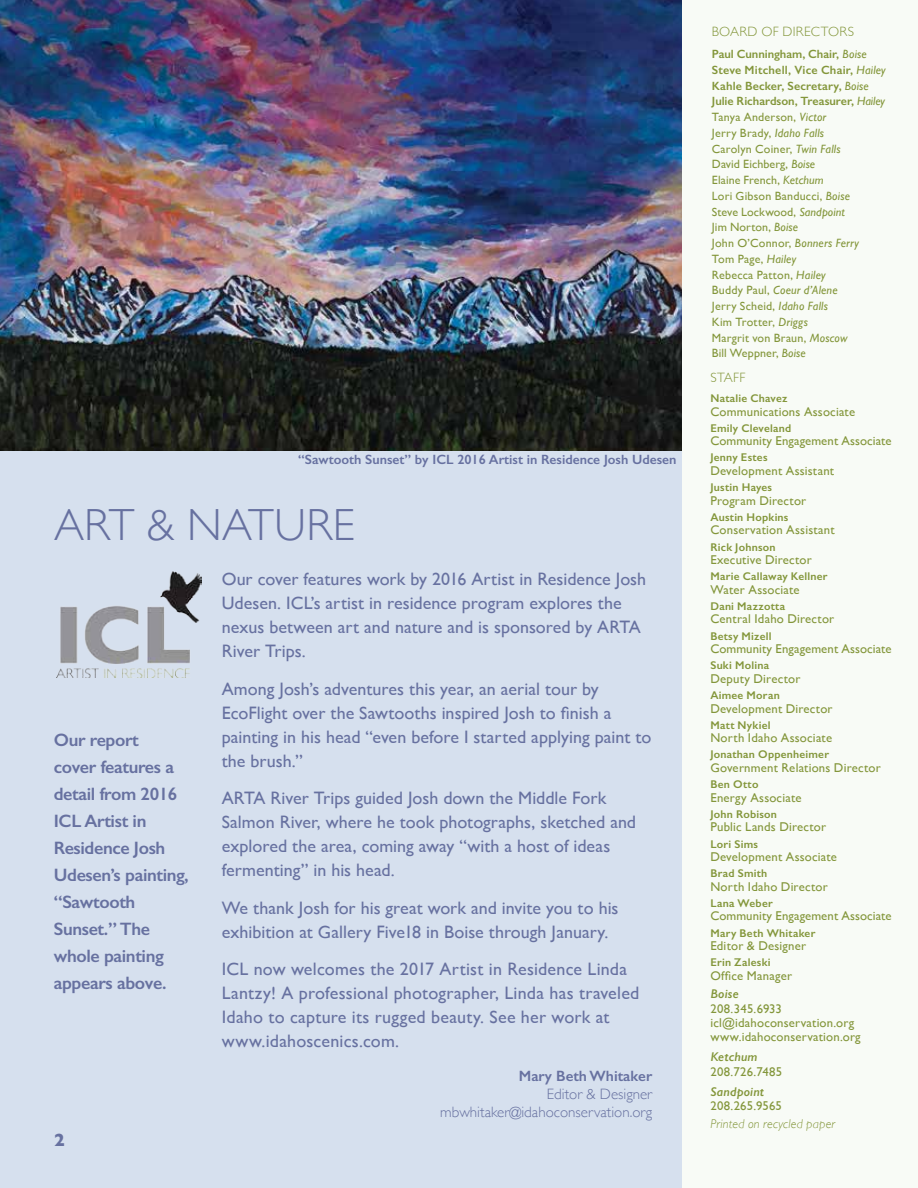
<style>
.page{position:relative;width:918px;height:1188px;background:#fff}
.page>*{position:absolute;margin:0;border:0;box-sizing:border-box;transform-origin:0 0}
.t1{font:300 45px "Gill Sans";letter-spacing:.005em;color:#6771a0}
.t2{font:18px/24px "Gill Sans";color:#6771a0}
.t3{font:600 18px/27px "Gill Sans";letter-spacing:-.02em;color:#6771a0}
.t4{font:700 18px "Gill Sans";color:#6771a0}
.t5{font:300 15px/18px "Gill Sans";color:#6771a0;text-align:right}
.t6{font:600 15px "Gill Sans";color:#6771a0}
.t7{font:600 13.5px "Gill Sans";color:#6771a0}
.t8{font:300 13.5px "Gill Sans";letter-spacing:.02em;color:#83963a}
.t9{font:12.75px/14.2px "Gill Sans";letter-spacing:.015em;color:#83963a}
.t10{font:italic 300 12.75px "Gill Sans";letter-spacing:.015em;color:#83963a}
.t11{font:italic 600 12.75px "Gill Sans";letter-spacing:.01em;color:#83963a}
.t12{font:12px/15.8px "Gill Sans";letter-spacing:.015em;color:#83963a}
.t13{font:600 11.25px "Gill Sans";letter-spacing:.025em;color:#83963a}
.s1{font-weight:600}
.s2{font-style:italic}
</style>
<div class="page">
<div style="left:0;top:0;width:737px;height:1188px;background:#d6e0ee"></div>
<img style="left:0;top:0;width:683px;height:450px">
<div style="left:683px;top:0;width:235px;height:1188px;background:#f8fbf6"></div>
<img style="left:56px;top:572px;width:146px;height:106px">
<p class="t7" style="left:298px;top:452px;width:380px">“Sawtooth Sunset” by ICL 2016 Artist in Residence Josh Udesen</p>
<h1 class="t1" style="left:54px;top:490px;width:302px">ART &amp; NATURE</h1>
<p class="t3" style="left:54px;top:726px;width:136px">Our report<br>cover features a detail from 2016<br>ICL Artist in<br>Residence Josh<br>Udesen’s painting, “Sawtooth<br>Sunset.” The whole painting appears above.</p>
<p class="t4" style="left:54px;top:1126px;width:12px">2</p>
<p class="t2" style="left:222px;top:567px;width:426px">Our cover features work by 2016 Artist in Residence Josh Udesen. ICL’s artist in residence program explores the nexus between art and nature and is sponsored by ARTA River Trips.</p>
<p class="t2" style="left:222px;top:677px;width:431px">Among Josh’s adventures this year, an aerial tour by EcoFlight over the Sawtooths inspired Josh to finish a painting in his head “even before I started applying paint to the brush.”</p>
<p class="t2" style="left:222px;top:786px;width:416px">ARTA River Trips guided Josh down the Middle Fork Salmon River, where he took photographs, sketched and explored the area, coming away “with a host of ideas fermenting” in his head.</p>
<p class="t2" style="left:222px;top:896px;width:398px">We thank Josh for his great work and invite you to his exhibition at Gallery Five18 in Boise through January.</p>
<p class="t2" style="left:222px;top:957px;width:419px">ICL now welcomes the 2017 Artist in Residence Linda Lantzy! A professional photographer, Linda has traveled Idaho to capture its rugged beauty. See her work at www.idahoscenics.com.</p>
<p class="t6" style="left:519px;top:1067px;width:135px">Mary Beth Whitaker</p>
<p class="t5" style="left:440px;top:1084px;width:214px">Editor &amp; Designer mbwhitaker@idahoconservation.org</p>
<p class="t8" style="left:712px;top:21px;width:144px">BOARD OF DIRECTORS</p>
<p class="t12" style="left:712px;top:46px;width:175px"><span class="s1">Paul Cunningham, Chair,</span> <span class="s2">Boise<br></span><span class="s1">Steve Mitchell, Vice Chair,</span> <span class="s2">Hailey<br></span><span class="s1">Kahle Becker, Secretary,</span> <span class="s2">Boise<br></span><span class="s1">Julie Richardson, Treasurer,</span> <span class="s2">Hailey<br></span>Tanya Anderson, <span class="s2">Victor<br></span>Jerry Brady, <span class="s2">Idaho Falls<br></span>Carolyn Coiner, <span class="s2">Twin Falls<br></span>David Eichberg, <span class="s2">Boise<br></span>Elaine French, <span class="s2">Ketchum<br></span>Lori Gibson Banducci, <span class="s2">Boise<br></span>Steve Lockwood, <span class="s2">Sandpoint<br></span>Jim Norton, <span class="s2">Boise<br></span>John O’Connor, <span class="s2">Bonners Ferry<br></span>Tom Page, <span class="s2">Hailey<br></span>Rebecca Patton, <span class="s2">Hailey<br></span>Buddy Paul, <span class="s2">Coeur d’Alene<br></span>Jerry Scheid, <span class="s2">Idaho Falls<br></span>Kim Trotter, <span class="s2">Driggs<br></span>Margrit von Braun, <span class="s2">Moscow<br></span>Bill Weppner, <span class="s2">Boise</span></p>
<p class="t8" style="left:710px;top:367px;width:36px">STAFF</p>
<p class="t13" style="left:710px;top:391px;width:78px">Natalie Chavez</p>
<p class="t9" style="left:710px;top:404px;width:146px">Communications Associate</p>
<p class="t13" style="left:710px;top:421px;width:82px">Emily Cleveland</p>
<p class="t9" style="left:710px;top:434px;width:183px">Community Engagement Associate</p>
<p class="t13" style="left:710px;top:451px;width:59px">Jenny Estes</p>
<p class="t9" style="left:710px;top:463px;width:125px">Development Assistant</p>
<p class="t13" style="left:710px;top:481px;width:63px">Justin Hayes</p>
<p class="t9" style="left:710px;top:493px;width:97px">Program Director</p>
<p class="t13" style="left:710px;top:510px;width:80px">Austin Hopkins</p>
<p class="t9" style="left:710px;top:523px;width:126px">Conservation Assistant</p>
<p class="t13" style="left:710px;top:540px;width:67px">Rick Johnson</p>
<p class="t9" style="left:710px;top:553px;width:103px">Executive Director</p>
<p class="t13" style="left:710px;top:570px;width:119px">Marie Callaway Kellner</p>
<p class="t9" style="left:710px;top:582px;width:91px">Water Associate</p>
<p class="t13" style="left:710px;top:599px;width:76px">Dani Mazzotta</p>
<p class="t9" style="left:710px;top:612px;width:125px">Central Idaho Director</p>
<p class="t13" style="left:710px;top:629px;width:63px">Betsy Mizell</p>
<p class="t9" style="left:710px;top:642px;width:183px">Community Engagement Associate</p>
<p class="t13" style="left:710px;top:659px;width:60px">Suki Molina</p>
<p class="t9" style="left:710px;top:671px;width:92px">Deputy Director</p>
<p class="t13" style="left:710px;top:688px;width:71px">Aimee Moran</p>
<p class="t9" style="left:710px;top:701px;width:124px">Development Director</p>
<p class="t13" style="left:710px;top:718px;width:62px">Matt Nykiel</p>
<p class="t9" style="left:710px;top:731px;width:123px">North Idaho Associate</p>
<p class="t13" style="left:710px;top:748px;width:120px">Jonathan Oppenheimer</p>
<p class="t9" style="left:710px;top:760px;width:172px">Government Relations Director</p>
<p class="t13" style="left:710px;top:778px;width:50px">Ben Otto</p>
<p class="t9" style="left:710px;top:790px;width:93px">Energy Associate</p>
<p class="t13" style="left:710px;top:807px;width:68px">John Robison</p>
<p class="t9" style="left:710px;top:820px;width:117px">Public Lands Director</p>
<p class="t13" style="left:710px;top:837px;width:49px">Lori Sims</p>
<p class="t9" style="left:710px;top:850px;width:128px">Development Associate</p>
<p class="t13" style="left:710px;top:867px;width:59px">Brad Smith</p>
<p class="t9" style="left:710px;top:879px;width:119px">North Idaho Director</p>
<p class="t13" style="left:710px;top:896px;width:64px">Lana Weber</p>
<p class="t9" style="left:710px;top:909px;width:183px">Community Engagement Associate</p>
<p class="t13" style="left:710px;top:926px;width:106px">Mary Beth Whitaker</p>
<p class="t9" style="left:710px;top:939px;width:97px">Editor &amp; Designer</p>
<p class="t13" style="left:710px;top:956px;width:62px">Erin Zaleski</p>
<p class="t9" style="left:710px;top:968px;width:83px">Office Manager</p>
<p class="t11" style="left:710px;top:986px;width:30px">Boise</p>
<p class="t9" style="left:710px;top:1001px;width:152px">208.345.6933 icl@idahoconservation.org www.idahoconservation.org</p>
<p class="t11" style="left:710px;top:1049px;width:49px">Ketchum</p>
<p class="t9" style="left:710px;top:1064px;width:73px">208.726.7485</p>
<p class="t11" style="left:710px;top:1084px;width:55px">Sandpoint</p>
<p class="t9" style="left:710px;top:1099px;width:73px">208.265.9565</p>
<p class="t10" style="left:710px;top:1117px;width:126px">Printed on recycled paper</p>
</div>
